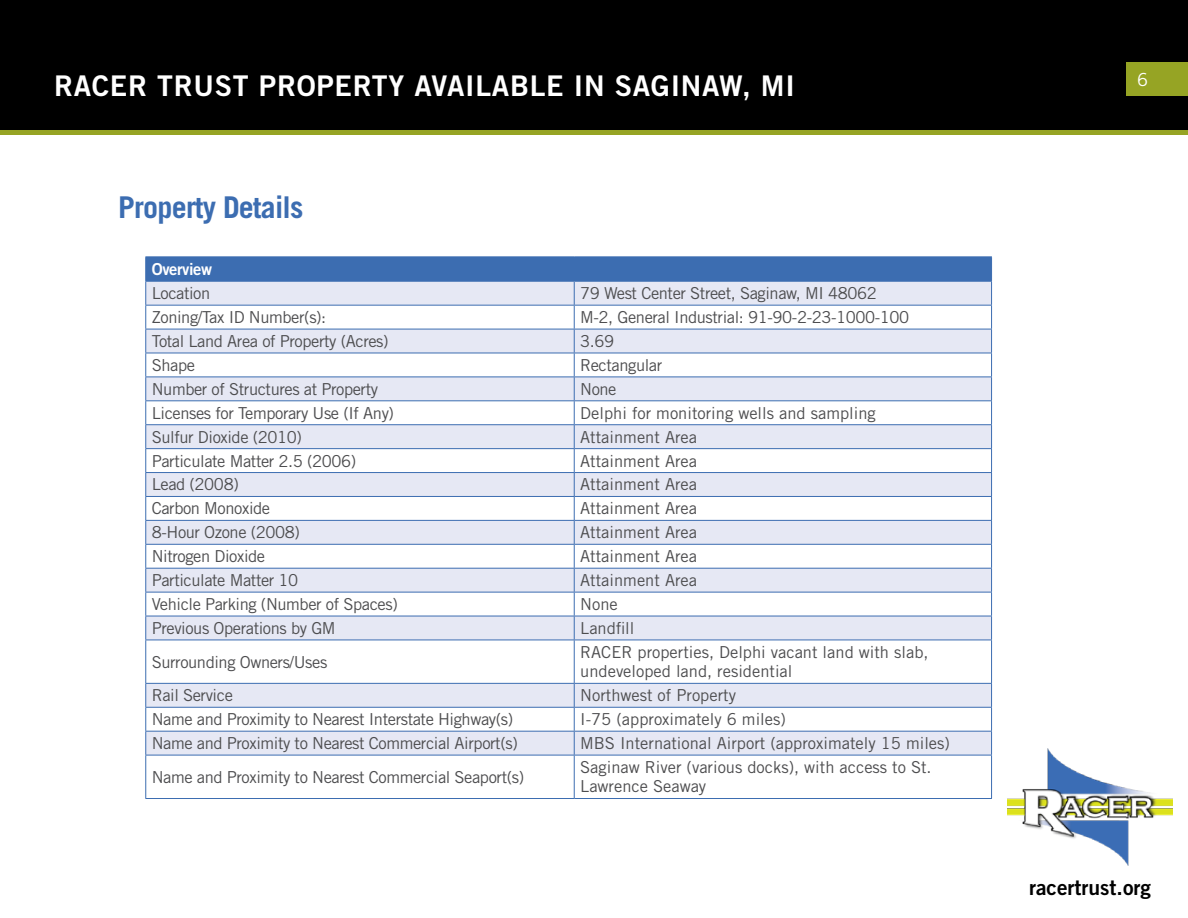
<style>
.page{position:relative;width:1188px;height:918px;background:#fff}
.page>*{position:absolute;margin:0;border:0;box-sizing:border-box;transform-origin:0 0}
.t1{font:700 30px "Trade Gothic LT Std";letter-spacing:-.025em;color:#3c6db1}
.t2{font:28.5px "Trade Gothic LT Std Bd 2";letter-spacing:.025em;color:#fff}
.t3{font:21px "Trade Gothic LT Std Bd 2";color:#000}
.t4{font:18px "Trade Gothic LT Std";color:#fff}
.t5{font:16.5px "Trade Gothic LT Std";letter-spacing:-.025em;color:#4d4d4f}
.t6{font:16.5px/19.5px "Trade Gothic LT Std";color:#4d4d4f}
.t7{font:16.5px "Trade Gothic LT Std Bd 2";letter-spacing:-.025em;color:#fff}
</style>
<div class="page">
<div style="left:1px;top:1px;width:1186px;height:131px;background:#000"></div>
<div style="left:0;top:0;width:1188px;height:133px;border:2px solid #000"></div>
<div style="left:1126px;top:62px;width:62px;height:34px;background:#96a424"></div>
<img style="left:1007px;top:749px;width:166px;height:117px">
<div style="left:0;top:130px;width:1188px;height:5px;background:#96a424"></div>
<svg style="left:146px;top:641px;width:845px;height:114px"></svg>
<hr style="left:145px;top:640px;width:429px;height:1px;background:#3c6db1">
<hr style="left:145px;top:640px;width:1px;height:43px;background:#3c6db1">
<hr style="left:574px;top:640px;width:418px;height:1px;background:#3c6db1">
<hr style="left:574px;top:640px;width:1px;height:43px;background:#3c6db1">
<hr style="left:991px;top:640px;width:1px;height:43px;background:#3c6db1">
<hr style="left:145px;top:683px;width:429px;height:1px;background:#3c6db1">
<hr style="left:574px;top:683px;width:418px;height:1px;background:#3c6db1">
<hr style="left:145px;top:707px;width:429px;height:1px;background:#3c6db1">
<hr style="left:574px;top:707px;width:418px;height:1px;background:#3c6db1">
<hr style="left:145px;top:731px;width:429px;height:1px;background:#3c6db1">
<svg style="left:145px;top:684px;width:1px;height:71px"></svg>
<hr style="left:574px;top:731px;width:418px;height:1px;background:#3c6db1">
<svg style="left:574px;top:684px;width:1px;height:71px"></svg>
<svg style="left:991px;top:684px;width:1px;height:71px"></svg>
<hr style="left:145px;top:755px;width:429px;height:1px;background:#3c6db1">
<hr style="left:145px;top:755px;width:1px;height:43px;background:#3c6db1">
<hr style="left:574px;top:755px;width:418px;height:1px;background:#3c6db1">
<hr style="left:574px;top:755px;width:1px;height:43px;background:#3c6db1">
<hr style="left:991px;top:755px;width:1px;height:43px;background:#3c6db1">
<hr style="left:145px;top:798px;width:429px;height:1px;background:#3c6db1">
<hr style="left:574px;top:798px;width:418px;height:1px;background:#3c6db1">
<hr style="left:145px;top:256px;width:429px;height:1px;background:#3c6db1">
<hr style="left:574px;top:256px;width:418px;height:1px;background:#3c6db1">
<svg style="left:145px;top:257px;width:847px;height:383px"></svg>
<hr style="left:145px;top:281px;width:429px;height:1px;background:#3c6db1">
<hr style="left:574px;top:281px;width:418px;height:1px;background:#3c6db1">
<h2 class="t2" style="left:54px;top:68px;width:742px">RACER TRUST PROPERTY AVAILABLE IN SAGINAW, MI</h2>
<h1 class="t1" style="left:118px;top:189px;width:187px">Property Details</h1>
<p class="t7" style="left:152px;top:259px;width:62px">Overview</p>
<p class="t5" style="left:152px;top:283px;width:60px">Location</p>
<p class="t5" style="left:580px;top:283px;width:298px">79 West Center Street, Saginaw, MI 48062</p>
<p class="t5" style="left:152px;top:307px;width:176px">Zoning/Tax ID Number(s):</p>
<p class="t5" style="left:580px;top:307px;width:331px">M-2, General Industrial: 91-90-2-23-1000-100</p>
<p class="t5" style="left:152px;top:331px;width:238px">Total Land Area of Property (Acres)</p>
<p class="t5" style="left:580px;top:331px;width:36px">3.69</p>
<p class="t5" style="left:152px;top:355px;width:45px">Shape</p>
<p class="t5" style="left:580px;top:355px;width:84px">Rectangular</p>
<p class="t5" style="left:152px;top:379px;width:228px">Number of Structures at Property</p>
<p class="t5" style="left:580px;top:379px;width:38px">None</p>
<p class="t5" style="left:152px;top:403px;width:244px">Licenses for Temporary Use (If Any)</p>
<p class="t6" style="left:580px;top:403px;width:297px">Delphi for monitoring wells and sampling</p>
<p class="t5" style="left:152px;top:427px;width:152px">Sulfur Dioxide (2010)</p>
<p class="t6" style="left:580px;top:427px;width:118px">Attainment Area</p>
<p class="t5" style="left:152px;top:451px;width:206px">Particulate Matter 2.5 (2006)</p>
<p class="t6" style="left:580px;top:451px;width:118px">Attainment Area</p>
<p class="t5" style="left:152px;top:475px;width:89px">Lead (2008)</p>
<p class="t6" style="left:580px;top:475px;width:118px">Attainment Area</p>
<p class="t5" style="left:152px;top:498px;width:120px">Carbon Monoxide</p>
<p class="t6" style="left:580px;top:499px;width:118px">Attainment Area</p>
<p class="t5" style="left:152px;top:522px;width:150px">8-Hour Ozone (2008)</p>
<p class="t6" style="left:580px;top:522px;width:118px">Attainment Area</p>
<p class="t5" style="left:152px;top:546px;width:115px">Nitrogen Dioxide</p>
<p class="t6" style="left:580px;top:546px;width:118px">Attainment Area</p>
<p class="t5" style="left:152px;top:570px;width:148px">Particulate Matter 10</p>
<p class="t6" style="left:580px;top:570px;width:118px">Attainment Area</p>
<p class="t5" style="left:152px;top:594px;width:248px">Vehicle Parking (Number of Spaces)</p>
<p class="t5" style="left:580px;top:594px;width:39px">None</p>
<p class="t5" style="left:152px;top:618px;width:185px">Previous Operations by GM</p>
<p class="t5" style="left:580px;top:618px;width:56px">Landfill</p>
<p class="t5" style="left:152px;top:652px;width:177px">Surrounding Owners/Uses</p>
<p class="t6" style="left:580px;top:642px;width:350px">RACER properties, Delphi vacant land with slab, undeveloped land, residential</p>
<p class="t5" style="left:152px;top:685px;width:83px">Rail Service</p>
<p class="t6" style="left:580px;top:685px;width:157px">Northwest of Property</p>
<p class="t5" style="left:152px;top:709px;width:363px">Name and Proximity to Nearest Interstate Highway(s)</p>
<p class="t6" style="left:580px;top:709px;width:207px">I-75 (approximately 6 miles)</p>
<p class="t5" style="left:152px;top:733px;width:368px">Name and Proximity to Nearest Commercial Airport(s)</p>
<p class="t6" style="left:580px;top:733px;width:371px">MBS International Airport (approximately 15 miles)</p>
<p class="t5" style="left:152px;top:767px;width:374px">Name and Proximity to Nearest Commercial Seaport(s)</p>
<p class="t6" style="left:580px;top:757px;width:353px">Saginaw River (various docks), with access to St.<br>Lawrence Seaway</p>
<p class="t4" style="left:1137px;top:68px;width:12px">6</p>
<p class="t3" style="left:1029px;top:875px;width:123px">racertrust.org</p>
</div>
